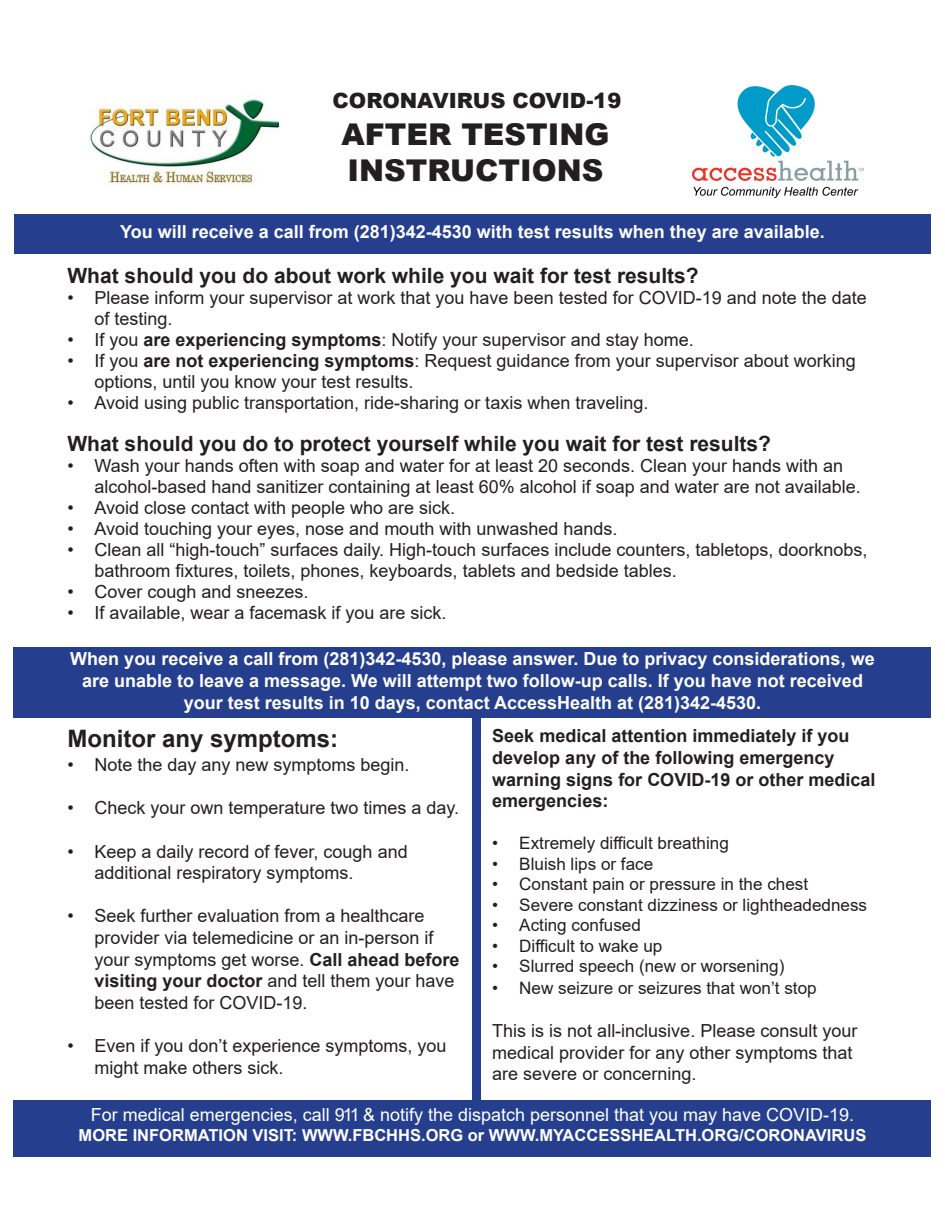
<style>
.page{position:relative;width:945px;height:1215px;background:#fff}
.page>*{position:absolute;margin:0;border:0;box-sizing:border-box;transform-origin:0 0}
.t1{font:900 30px "Arial";color:#231f20}
.t2{font:700 24px "Arial";color:#231f20}
.t3{font:700 21px "Arial";color:#231f20}
.t4{font:900 21px "Arial";color:#231f20}
.t5{font:18px/21.6px "Arial";color:#231f20}
.t6{font:700 18px/21.6px "Arial";color:#fff;text-align:center}
.t7{font:700 18px/21.6px "Arial";color:#231f20}
.t8{font:18px "Arial";color:#fff}
.t9{font:17.1px "Arial";color:#231f20}
.t10{font:700 16.5px "Arial";color:#fff}
.s1{font-weight:700}
</style>
<div class="page">
<div style="left:14px;top:1100px;width:918px;height:56px;background:#253f8e"></div>
<div style="left:14px;top:648px;width:918px;height:70px;background:#253f8e"></div>
<div style="left:14px;top:214px;width:917px;height:40px;background:#253f8e"></div>
<img style="left:692px;top:85px;width:171px;height:113px">
<div style="left:472px;top:715px;width:9px;height:395px;background:#253f8e"></div>
<img style="left:89px;top:98px;width:189px;height:87px">
<p class="t4" style="left:333px;top:85px;width:290px">CORONAVIRUS COVID-19</p>
<p class="t1" style="left:341px;top:113px;width:270px">AFTER TESTING</p>
<p class="t1" style="left:347px;top:149px;width:258px">INSTRUCTIONS</p>
<p class="t6" style="left:120px;top:221px;width:706px">You will receive a call from (281)342-4530 with test results when they are available.</p>
<p class="t3" style="left:68px;top:261px;width:633px">What should you do about work while you wait for test results?</p>
<p class="t5" style="left:94px;top:287px;width:774px;line-height:21px;text-indent:-27px">• Please inform your supervisor at work that you have been tested for COVID-19 and note the date of testing.</p>
<p class="t5" style="left:68px;top:329px;width:628px">• If you <span class="s1">are experiencing symptoms</span>: Notify your supervisor and stay home.</p>
<p class="t5" style="left:94px;top:350px;width:763px;line-height:21px;text-indent:-27px">• If you <span class="s1">are not experiencing symptoms</span>: Request guidance from your supervisor about working options, until you know your test results.</p>
<p class="t5" style="left:68px;top:392px;width:582px">• Avoid using public transportation, ride-sharing or taxis when traveling.</p>
<p class="t3" style="left:68px;top:429px;width:705px">What should you do to protect yourself while you wait for test results?</p>
<p class="t5" style="left:94px;top:455px;width:768px;line-height:21px;text-indent:-27px">• Wash your hands often with soap and water for at least 20 seconds. Clean your hands with an alcohol-based hand sanitizer containing at least 60% alcohol if soap and water are not available.</p>
<p class="t5" style="left:68px;top:497px;width:389px">• Avoid close contact with people who are sick.</p>
<p class="t5" style="left:68px;top:518px;width:551px">• Avoid touching your eyes, nose and mouth with unwashed hands.</p>
<p class="t5" style="left:94px;top:539px;width:775px;line-height:21px;text-indent:-27px">• Clean all “high-touch” surfaces daily. High-touch surfaces include counters, tabletops, doorknobs, bathroom fixtures, toilets, phones, keyboards, tablets and bedside tables.</p>
<p class="t5" style="left:68px;top:581px;width:243px">• Cover cough and sneezes.</p>
<p class="t5" style="left:68px;top:602px;width:381px">• If available, wear a facemask if you are sick.</p>
<p class="t6" style="left:70px;top:648px;width:806px">When you receive a call from (281)342-4530, please answer. Due to privacy considerations, we are unable to leave a message. We will attempt two follow-up calls. If you have not received your test results in 10 days, contact AccessHealth at (281)342-4530.</p>
<p class="t2" style="left:68px;top:721px;width:272px">Monitor any symptoms:</p>
<p class="t7" style="left:492px;top:725px;width:385px">Seek medical attention immediately if you develop any of the following emergency warning signs for COVID-19 or other medical emergencies:</p>
<p class="t9" style="left:492px;top:832px;width:238px">• Extremely difficult breathing</p>
<p class="t9" style="left:492px;top:852px;width:162px">• Bluish lips or face</p>
<p class="t9" style="left:492px;top:873px;width:317px">• Constant pain or pressure in the chest</p>
<p class="t9" style="left:492px;top:893px;width:376px">• Severe constant dizziness or lightheadedness</p>
<p class="t9" style="left:492px;top:914px;width:150px">• Acting confused</p>
<p class="t9" style="left:492px;top:934px;width:172px">• Difficult to wake up</p>
<p class="t9" style="left:492px;top:955px;width:294px">• Slurred speech (new or worsening)</p>
<p class="t9" style="left:492px;top:976px;width:326px">• New seizure or seizures that won’t stop</p>
<p class="t5" style="left:492px;top:1020px;width:367px">This is is not all-inclusive. Please consult your medical provider for any other symptoms that are severe or concerning.</p>
<p class="t8" style="left:91px;top:1102px;width:765px">For medical emergencies, call 911 &amp; notify the dispatch personnel that you may have COVID-19.</p>
<p class="t10" style="left:79px;top:1123px;width:789px">MORE INFORMATION VISIT: WWW.FBCHHS.ORG or WWW.MYACCESSHEALTH.ORG/CORONAVIRUS</p>
<p class="t5" style="left:68px;top:754px;width:344px">• Note the day any new symptoms begin.</p>
<p class="t5" style="left:68px;top:797px;width:393px">• Check your own temperature two times a day.</p>
<p class="t5" style="left:94px;top:840px;width:315px;text-indent:-27px">• Keep a daily record of fever, cough and additional respiratory symptoms.</p>
<p class="t5" style="left:94px;top:905px;width:367px;text-indent:-27px">• Seek further evaluation from a healthcare provider via telemedicine or an in-person if your symptoms get worse. <span class="s1">Call ahead before visiting your doctor</span> and tell them your have been tested for COVID-19.</p>
<p class="t5" style="left:94px;top:1035px;width:354px;text-indent:-27px">• Even if you don’t experience symptoms, you might make others sick.</p>
</div>
